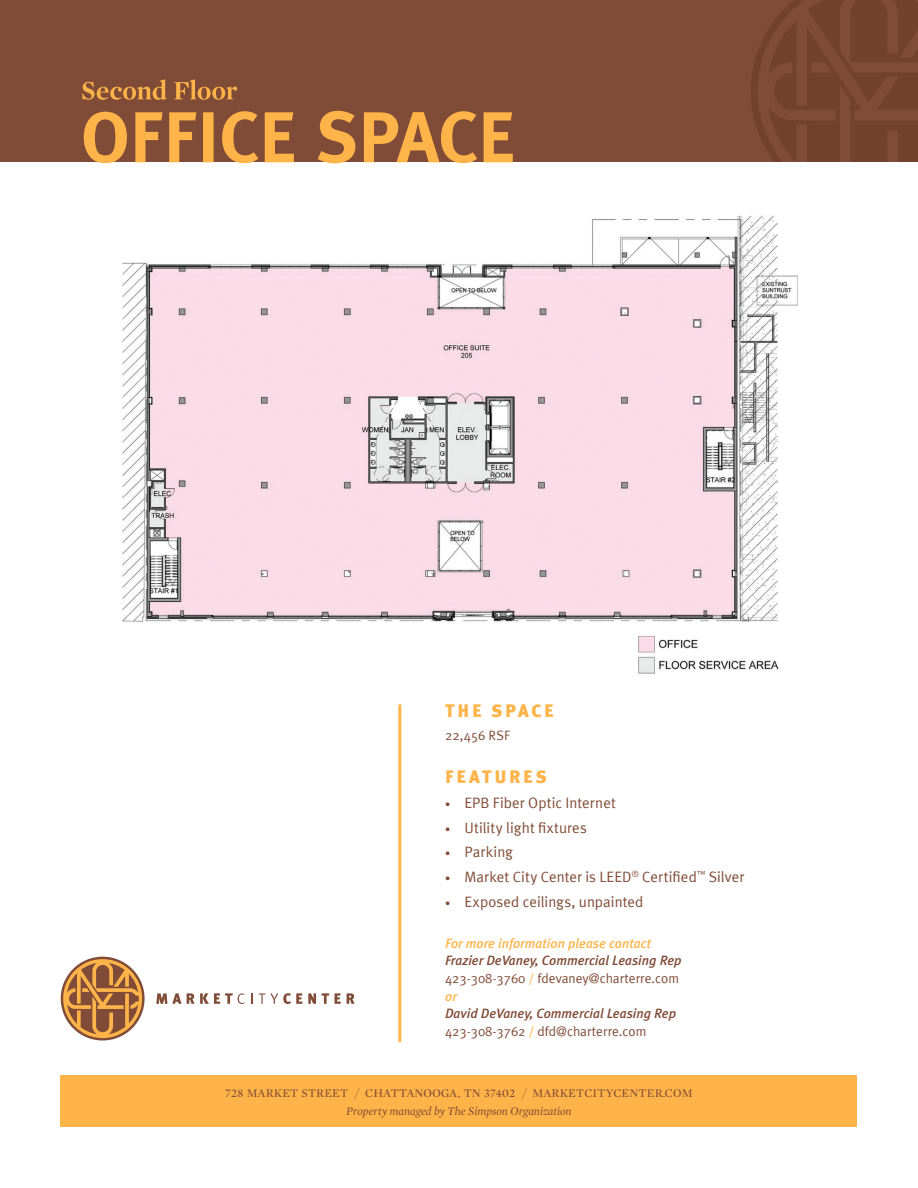
<style>
.page{position:relative;width:918px;height:1188px;background:#fff}
.page>*{position:absolute;margin:0;border:0;box-sizing:border-box;transform-origin:0 0}
.t1{font:900 18px "Meta Plus";letter-spacing:.15em;color:#ffb449}
.t2{font:15px "Meta Plus";letter-spacing:.005em;color:#814c37}
.t3{font:italic 500 13.5px "Meta Plus";color:#814c37}
.t4{font:13.5px "Meta Plus";color:#814c37}
.t5{font:italic 500 13.5px "Meta Plus";color:#ffb449}
.t6{font:13.5px "Meta Plus";letter-spacing:.005em;color:#814c37}
.t7{font:12px "Mercury Display";letter-spacing:.02em;color:#814c37}
.t8{font:italic 12px "Mercury Display";color:#814c37}
.s1{font-size:10.5px}
.s2{color:#ffb449}
</style>
<div class="page">
<div style="left:0;top:0;width:918px;height:162px;background:#814c37"></div>
<svg style="left:84px;top:111px;width:429px;height:52px"></svg>
<svg style="left:82px;top:79px;width:155px;height:21px"></svg>
<svg style="left:751px;top:0;width:167px;height:161px"></svg>
<img style="left:122px;top:215px;width:675px;height:459px">
<svg style="left:156px;top:993px;width:25px;height:11px"></svg>
<svg style="left:187px;top:993px;width:58px;height:11px"></svg>
<svg style="left:259px;top:993px;width:43px;height:11px"></svg>
<svg style="left:308px;top:993px;width:8px;height:11px"></svg>
<svg style="left:322px;top:993px;width:7px;height:11px"></svg>
<svg style="left:335px;top:993px;width:6px;height:11px"></svg>
<svg style="left:347px;top:993px;width:8px;height:11px"></svg>
<svg style="left:61px;top:957px;width:84px;height:84px"></svg>
<svg style="left:63px;top:959px;width:79px;height:79px"></svg>
<hr style="left:398px;top:704px;width:3px;height:338px;background:#ffb449">
<div style="left:61px;top:1076px;width:796px;height:51px;background:#ffb449"></div>
<p class="t1" style="left:445px;top:700px;width:110px">THE SPACE</p>
<p class="t6" style="left:445px;top:727px;width:67px">22,456 RSF</p>
<p class="t1" style="left:445px;top:766px;width:103px">FEATURES</p>
<p class="t2" style="left:445px;top:794px;width:172px"><span class="s1">•</span> EPB Fiber Optic Internet</p>
<p class="t2" style="left:445px;top:819px;width:143px"><span class="s1">•</span> Utility light fixtures</p>
<p class="t2" style="left:445px;top:844px;width:69px"><span class="s1">•</span> Parking</p>
<p class="t2" style="left:445px;top:868px;width:301px"><span class="s1">•</span> Market City Center is LEED<sup>®</sup> Certified<sup>™</sup> Silver</p>
<p class="t2" style="left:445px;top:893px;width:200px"><span class="s1">•</span> Exposed ceilings, unpainted</p>
<p class="t5" style="left:445px;top:935px;width:208px">For more information please contact</p>
<p class="t3" style="left:445px;top:953px;width:238px">Frazier DeVaney, Commercial Leasing Rep</p>
<p class="t4" style="left:445px;top:971px;width:235px">423-308-3760 <span class="s2">/</span> fdevaney@charterre.com</p>
<p class="t5" style="left:445px;top:988px;width:13px">or</p>
<p class="t3" style="left:445px;top:1006px;width:233px">David DeVaney, Commercial Leasing Rep</p>
<p class="t4" style="left:445px;top:1023px;width:203px">423-308-3762 <span class="s2">/</span> dfd@charterre.com</p>
<p class="t7" style="left:225px;top:1087px;width:469px">728 MARKET STREET / CHATTANOOGA, TN 37402 / MARKETCITYCENTER.COM</p>
<p class="t8" style="left:346px;top:1104px;width:227px">Property managed by The Simpson Organization</p>
</div>
